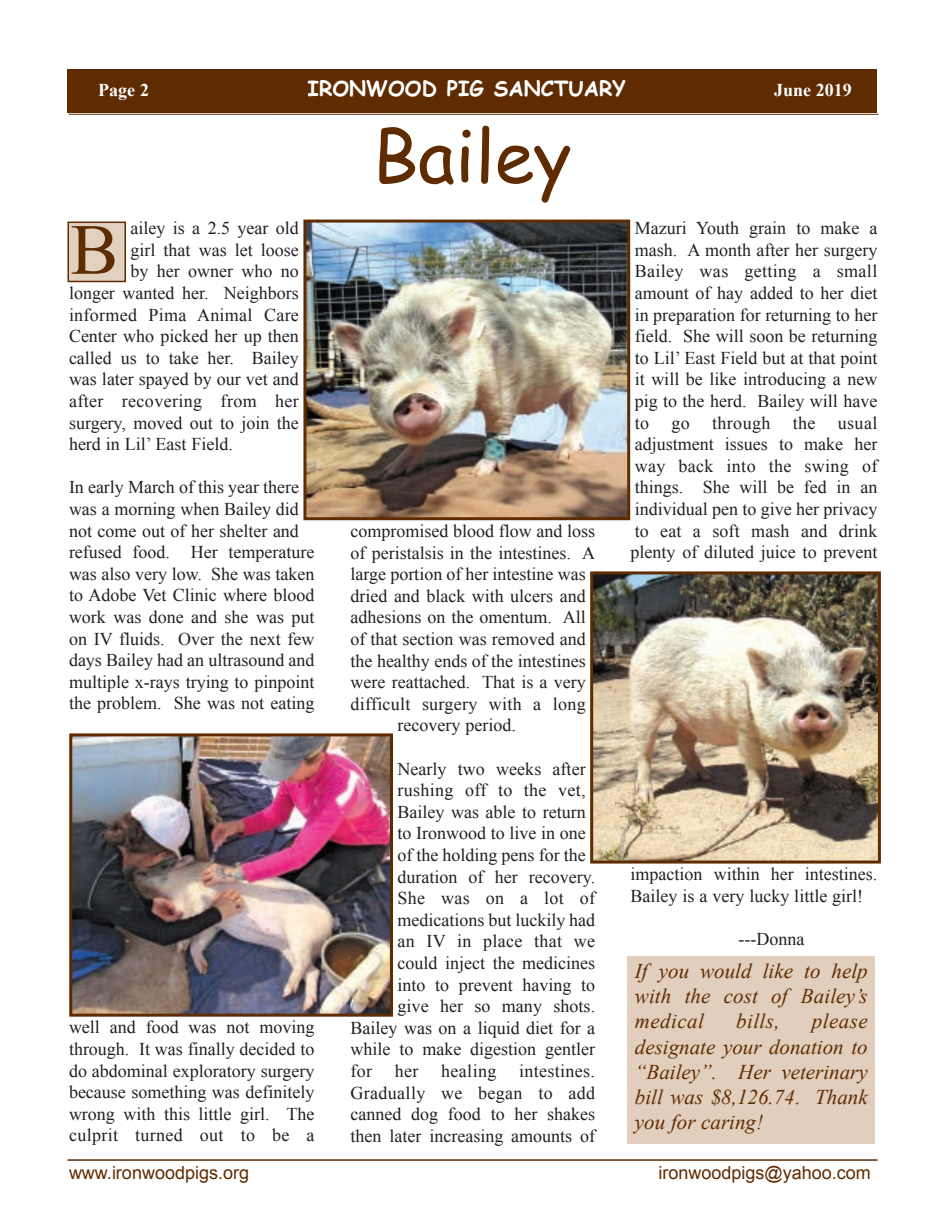
<style>
.page{position:relative;width:945px;height:1215px;background:#fff}
.page>*{position:absolute;margin:0;border:0;box-sizing:border-box;transform-origin:0 0}
.t1{font:72px "Comic Sans MS";color:#5f2b00}
.t2{font:72px "Times New Roman";color:#5f2b00}
.t3{font:italic 21px/25.2px "Times New Roman";color:#5f2b00;text-align:justify}
.t4{font:700 21px "Comic Sans MS";color:#fff}
.t5{font:18px/21.6px "Times New Roman";color:#231f20;text-align:justify}
.t6{font:18px "Times New Roman";letter-spacing:.02em;color:#231f20}
.t7{font:18px "Arial";color:#5f2b00}
.t8{font:700 18px "Times New Roman";color:#fff}
.s1{font-style:normal}
</style>
<div class="page">
<div style="left:68px;top:69px;width:810px;height:43px;background:#5f2b00"></div>
<hr style="left:69px;top:114px;width:810px;height:1px;background:#5f2b00">
<hr style="left:68px;top:1159px;width:810px;height:2px;background:#5f2b00">
<img style="left:307px;top:224px;width:319px;height:292px">
<div style="left:303px;top:220px;width:327px;height:300px;border:3px solid #5f2b00"></div>
<img style="left:73px;top:737px;width:316px;height:276px">
<div style="left:69px;top:733px;width:324px;height:284px;border:3px solid #5f2b00"></div>
<div style="left:69px;top:223px;width:56px;height:58px;background:#e3d1c0"></div>
<div style="left:68px;top:222px;width:58px;height:60px;border:2px solid #5f2b00"></div>
<div style="left:627px;top:956px;width:248px;height:187px;background:#e1cebd"></div>
<img style="left:594px;top:575px;width:283px;height:285px">
<div style="left:590px;top:571px;width:291px;height:293px;border:3px solid #5f2b00"></div>
<p class="t8" style="left:98px;top:78px;width:52px">Page 2</p>
<p class="t4" style="left:308px;top:73px;width:320px">IRONWOOD PIG SANCTUARY</p>
<p class="t8" style="left:774px;top:78px;width:79px">June 2019</p>
<p class="t5" style="left:131px;top:217px;width:170px">ailey is a 2.5 year old</p>
<p class="t5" style="left:131px;top:239px;width:170px">girl that was let loose</p>
<p class="t5" style="left:131px;top:260px;width:170px">by her owner who no</p>
<p class="t5" style="left:69px;top:282px;width:231px">longer wanted her. Neighbors</p>
<p class="t5" style="left:69px;top:304px;width:231px">informed Pima Animal Care</p>
<p class="t5" style="left:69px;top:325px;width:231px">Center who picked her up then</p>
<p class="t5" style="left:69px;top:347px;width:231px">called us to take her. Bailey</p>
<p class="t5" style="left:69px;top:368px;width:231px">was later spayed by our vet and</p>
<p class="t6" style="left:69px;top:389px;width:231px">after recovering from her</p>
<p class="t5" style="left:69px;top:412px;width:231px">surgery, moved out to join the</p>
<p class="t5" style="left:69px;top:433px;width:165px">herd in Lil’ East Field.</p>
<p class="t5" style="left:69px;top:476px;width:247px;text-align:left">In early March of this year there was a morning when Bailey did not come out of her shelter and refused food. Her temperature was also very low. She was taken to Adobe Vet Clinic where blood work was done and she was put on IV fluids. Over the next few days Bailey had an ultrasound and multiple x-rays trying to pinpoint the problem. She was not eating</p>
<h1 class="t2" style="left:70px;top:201px;width:50px">B</h1>
<p class="t5" style="left:69px;top:1016px;width:247px">well and food was not moving through. It was finally decided to do abdominal exploratory surgery because something was definitely wrong with this little girl. The culprit turned out to be a</p>
<h1 class="t1" style="left:373px;top:103px;width:201px">Bailey</h1>
<p class="t5" style="left:351px;top:520px;width:246px">compromised blood flow and loss</p>
<p class="t5" style="left:351px;top:542px;width:246px">of peristalsis in the intestines. A</p>
<p class="t5" style="left:351px;top:563px;width:237px">large portion of her intestine was</p>
<p class="t5" style="left:351px;top:585px;width:237px">dried and black with ulcers and</p>
<p class="t5" style="left:351px;top:606px;width:237px">adhesions on the omentum. All</p>
<p class="t5" style="left:351px;top:628px;width:237px">of that section was removed and</p>
<p class="t5" style="left:351px;top:650px;width:237px">the healthy ends of the intestines</p>
<p class="t5" style="left:351px;top:671px;width:237px">were reattached. That is a very</p>
<p class="t5" style="left:351px;top:693px;width:237px">difficult surgery with a long</p>
<p class="t5" style="left:398px;top:714px;width:120px">recovery period.</p>
<p class="t5" style="left:398px;top:758px;width:190px">Nearly two weeks after</p>
<p class="t6" style="left:398px;top:778px;width:190px">rushing off to the vet,</p>
<p class="t5" style="left:398px;top:801px;width:190px">Bailey was able to return</p>
<p class="t5" style="left:398px;top:822px;width:190px">to Ironwood to live in one</p>
<p class="t5" style="left:398px;top:844px;width:190px">of the holding pens for the</p>
<p class="t5" style="left:398px;top:866px;width:199px">duration of her recovery.</p>
<p class="t6" style="left:398px;top:886px;width:199px">She was on a lot of</p>
<p class="t5" style="left:398px;top:909px;width:199px">medications but luckily had</p>
<p class="t6" style="left:398px;top:929px;width:199px">an IV in place that we</p>
<p class="t5" style="left:398px;top:952px;width:199px">could inject the medicines</p>
<p class="t5" style="left:398px;top:974px;width:199px">into to prevent having to</p>
<p class="t5" style="left:398px;top:995px;width:199px">give her so many shots.</p>
<p class="t5" style="left:351px;top:1017px;width:246px">Bailey was on a liquid diet for a</p>
<p class="t5" style="left:351px;top:1038px;width:246px">while to make digestion gentler</p>
<p class="t5" style="left:351px;top:1060px;width:23px">for</p>
<p class="t5" style="left:395px;top:1060px;width:25px">her</p>
<p class="t6" style="left:441px;top:1059px;width:57px">healing</p>
<p class="t5" style="left:351px;top:1060px;width:246px;text-indent:169px">intestines.<br>Gradually we began to add canned dog food to her shakes then later increasing amounts of</p>
<p class="t5" style="left:631px;top:217px;width:248px">Mazuri Youth grain to make a mash. A month after her surgery Bailey was getting a small amount of hay added to her diet in preparation for returning to her field. She will soon be returning to Lil’ East Field but at that point it will be like introducing a new pig to the herd. Bailey will have to go through the usual adjustment issues to make her way back into the swing of things. She will be fed in an individual pen to give her privacy to eat a soft mash and drink plenty of diluted juice to prevent</p>
<p class="t5" style="left:631px;top:863px;width:248px">impaction within her intestines.<br>Bailey is a very lucky little girl!</p>
<p class="t5" style="left:739px;top:928px;width:67px">---Donna</p>
<p class="t3" style="left:635px;top:958px;width:234px">If you would like to help with the cost of Bailey’s medical</p>
<p class="t3" style="left:635px;top:1008px;width:234px;text-indent:177px">please designate your donation to “Bailey”. Her veterinary bill was $8,126.74<span class="s1">.</span> Thank you for caring!</p>
<p class="t3" style="left:736px;top:1008px;width:45px">bills,</p>
<p class="t7" style="left:69px;top:1161px;width:182px">www.ironwoodpigs.org</p>
<p class="t7" style="left:659px;top:1161px;width:214px">ironwoodpigs@yahoo.com</p>
</div>
